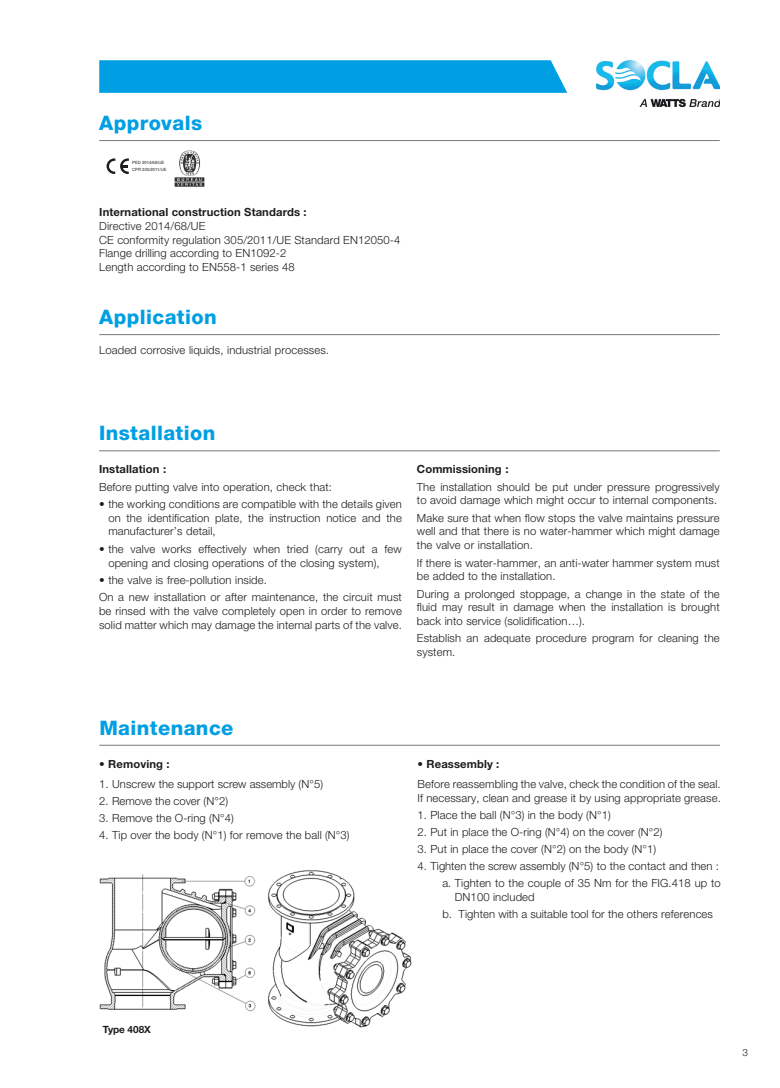
<style>
.page{position:relative;width:780px;height:1088px;background:#fff}
.page>*{position:absolute;margin:0;border:0;box-sizing:border-box;transform-origin:0 0}
.Normale{font:800 20px "Helvetica Neue LT Std";letter-spacing:.02em;color:#009fe3}
.Normale-2{font:300 11.25px/13.8px "Helvetica Neue LT Std";letter-spacing:.01em;color:#1d1d1b}
.Normale-3{font:700 11.25px "Helvetica Neue LT Std";letter-spacing:.01em;color:#1d1d1b}
.t1{font:700 10px "Helvetica Neue LT Std";color:#1d1d1b}
.t2{font:300 10px "Helvetica Neue LT Std";color:#1d1d1b}
.t3{font:4.25px/6.5px "Helvetica";color:#1d1d1b}
.s1{font-weight:300}
</style>
<div class="page">
<svg style="left:99px;top:60px;width:468px;height:33px"></svg>
<img style="left:597px;top:60px;width:122px;height:47px">
<hr style="left:99px;top:334px;width:620px;height:1px;background:#7a7979">
<hr style="left:99px;top:140px;width:620px;height:1px;background:#7a7979">
<svg style="left:106px;top:158px;width:23px;height:16px"></svg>
<img style="left:99px;top:870px;width:313px;height:158px">
<hr style="left:99px;top:745px;width:621px;height:1px;background:#7a7979">
<hr style="left:99px;top:450px;width:620px;height:1px;background:#7a7979">
<img style="left:175px;top:150px;width:29px;height:37px">
<p class="Normale" style="left:99px;top:111px;width:104px">Approvals</p>
<p class="t3" style="left:132px;top:159px;width:36px">PED 2014/68/UE<br>CPR 305/2011/UE</p>
<p class="Normale-3" style="left:99px;top:205px;width:209px">International construction Standards :</p>
<p class="Normale-2" style="left:99px;top:219px;width:108px">Directive 2014/68/UE</p>
<p class="Normale-2" style="left:99px;top:232px;width:302px">CE conformity regulation 305/2011/UE Standard EN12050-4</p>
<p class="Normale-2" style="left:99px;top:246px;width:189px">Flange drilling according to EN1092-2</p>
<p class="Normale-2" style="left:99px;top:260px;width:197px">Length according to EN558-1 series 48</p>
<p class="Normale" style="left:99px;top:305px;width:119px">Application</p>
<p class="Normale-2" style="left:99px;top:343px;width:231px">Loaded corrosive liquids, industrial processes.</p>
<p class="Normale" style="left:99px;top:421px;width:118px">Installation</p>
<p class="Normale-3" style="left:99px;top:462px;width:69px">Installation :</p>
<p class="Normale-2" style="left:99px;top:479px;width:234px">Before putting valve into operation, check that:</p>
<p class="Normale-2" style="left:108px;top:497px;width:295px;text-align:justify;text-indent:-9px">• the working conditions are compatible with the details given on the identification plate, the instruction notice and the manufacturer’s detail,</p>
<p class="Normale-2" style="left:108px;top:542px;width:295px;text-indent:-9px">• the valve works effectively when tried (carry out a few opening and closing operations of the closing system),</p>
<p class="Normale-2" style="left:99px;top:573px;width:169px">• the valve is free-pollution inside.</p>
<p class="Normale-2" style="left:99px;top:590px;width:304px;text-align:justify">On a new installation or after maintenance, the circuit must be rinsed with the valve completely open in order to remove solid matter which may damage the internal parts of the valve.</p>
<p class="Normale-3" style="left:417px;top:462px;width:93px">Commissioning :</p>
<p class="Normale-2" style="left:417px;top:479px;width:304px">The installation should be put under pressure progressively to avoid damage which might occur to internal components.</p>
<p class="Normale-2" style="left:417px;top:510px;width:304px;text-align:justify">Make sure that when flow stops the valve maintains pressure well and that there is no water-hammer which might damage the valve or installation.</p>
<p class="Normale-2" style="left:417px;top:555px;width:304px">If there is water-hammer, an anti-water hammer system must be added to the installation.</p>
<p class="Normale-2" style="left:417px;top:586px;width:304px;text-align:justify">During a prolonged stoppage, a change in the state of the fluid may result in damage when the installation is brought back into service (solidification…).</p>
<p class="Normale-2" style="left:417px;top:631px;width:304px">Establish an adequate procedure program for cleaning the system.</p>
<p class="Normale" style="left:99px;top:716px;width:136px">Maintenance</p>
<p class="Normale-3" style="left:99px;top:757px;width:72px"><span class="s1">•</span> Removing :</p>
<p class="Normale-2" style="left:99px;top:777px;width:225px">1. Unscrew the support screw assembly (N°5)</p>
<p class="Normale-2" style="left:99px;top:794px;width:130px">2. Remove the cover (N°2)</p>
<p class="Normale-2" style="left:99px;top:811px;width:136px">3. Remove the O-ring (N°4)</p>
<p class="Normale-2" style="left:99px;top:828px;width:252px">4. Tip over the body (N°1) for remove the ball (N°3)</p>
<p class="Normale-3" style="left:417px;top:757px;width:83px">• Reassembly :</p>
<p class="Normale-2" style="left:417px;top:777px;width:305px">Before reassembling the valve, check the condition of the seal.<br>If necessary, clean and grease it by using appropriate grease.</p>
<p class="Normale-2" style="left:417px;top:808px;width:195px">1. Place the ball (N°3) in the body (N°1)</p>
<p class="Normale-2" style="left:417px;top:825px;width:246px">2. Put in place the O-ring (N°4) on the cover (N°2)</p>
<p class="Normale-2" style="left:417px;top:842px;width:240px">3. Put in place the cover (N°2) on the body (N°1)</p>
<p class="Normale-2" style="left:417px;top:859px;width:303px">4. Tighten the screw assembly (N°5) to the contact and then :</p>
<p class="Normale-2" style="left:455px;top:876px;width:267px;text-indent:-12px">a. Tighten to the couple of 35 Nm for the FIG.418 up to<br>DN100 included</p>
<p class="Normale-2" style="left:442px;top:906px;width:272px">b. Tighten with a suitable tool for the others references</p>
<p class="t1" style="left:103px;top:1023px;width:50px">Type 408X</p>
<p class="t2" style="left:742px;top:1046px;width:7px">3</p>
</div>
